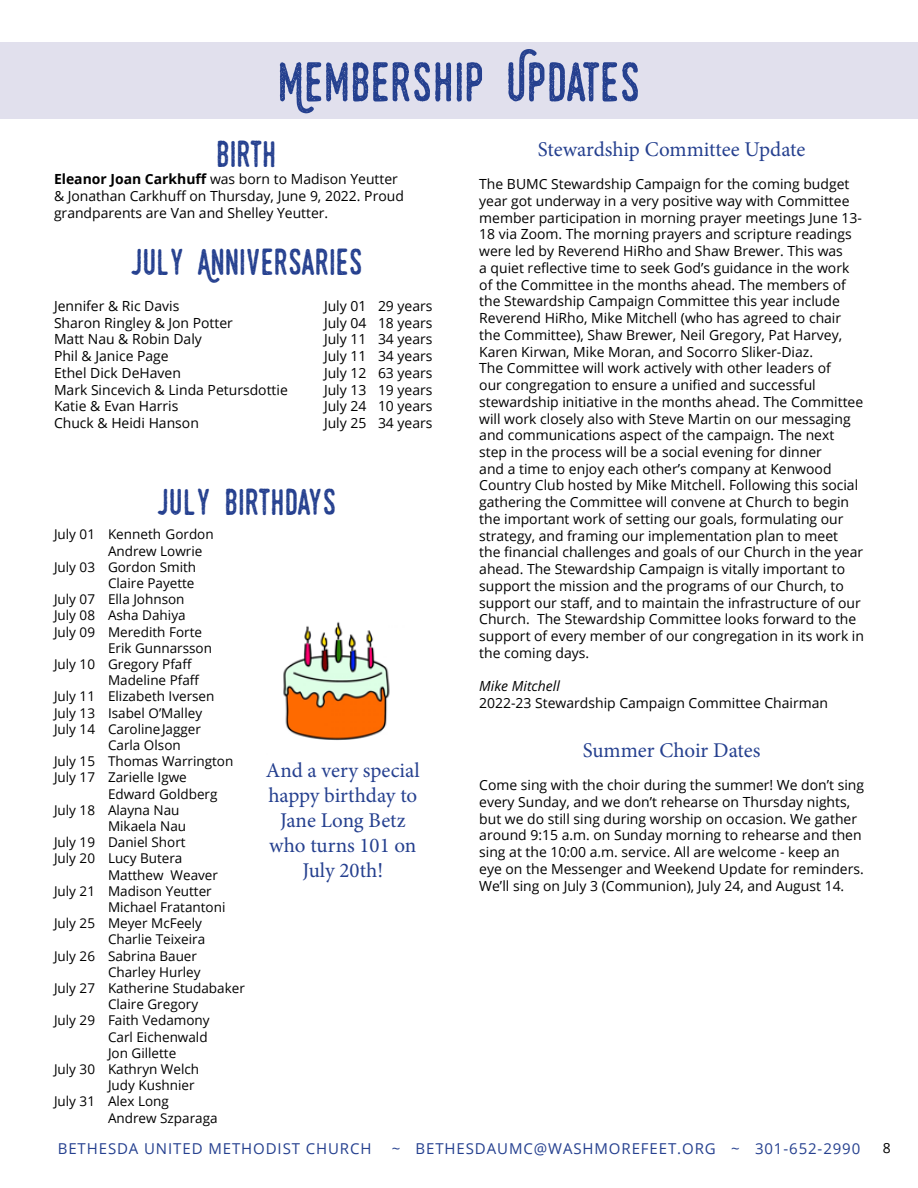
<style>
.page{position:relative;width:918px;height:1188px;background:#fff}
.page>*{position:absolute;margin:0;border:0;box-sizing:border-box;transform-origin:0 0}
.t1{font:54px "Swistblnk Monthoers";color:#25408f}
.t2{font:36px "Swistblnk Monthoers";color:#25408f}
.t3{font:21px/25.2px "Minion Pro";letter-spacing:-.005em;color:#25408f;text-align:center}
.t4{font:15px "Open Sans";letter-spacing:.06em;color:#25408f}
.t5{font:13.95px/16.8px "Open Sans";color:#000}
.t6{font:italic 13.95px "Open Sans";color:#000}
.t7{font:13.5px "Open Sans";color:#000}
.s1{font-weight:700}
</style>
<div class="page">
<div style="left:0;top:42px;width:918px;height:77px;background:#e1e0ed"></div>
<img style="left:283px;top:622px;width:107px;height:118px">
<h1 class="t1" style="left:277px;top:49px;width:365px">Membership Updates</h1>
<h3 class="t3" style="left:538px;top:136px;width:269px">Stewardship Committee Update</h3>
<p class="t5" style="left:479px;top:175px;width:386px">The BUMC Stewardship Campaign for the coming budget year got underway in a very positive way with Committee member participation in morning prayer meetings June 13- 18 via Zoom. The morning prayers and scripture readings were led by Reverend HiRho and Shaw Brewer. This was<br>a quiet reflective time to seek God’s guidance in the work of the Committee in the months ahead. The members of the Stewardship Campaign Committee this year include Reverend HiRho, Mike Mitchell (who has agreed to chair the Committee), Shaw Brewer, Neil Gregory, Pat Harvey, Karen Kirwan, Mike Moran, and Socorro Sliker-Diaz.<br>The Committee will work actively with other leaders of<br>our congregation to ensure a unified and successful stewardship initiative in the months ahead. The Committee will work closely also with Steve Martin on our messaging and communications aspect of the campaign. The next step in the process will be a social evening for dinner<br>and a time to enjoy each other’s company at Kenwood Country Club hosted by Mike Mitchell. Following this social gathering the Committee will convene at Church to begin the important work of setting our goals, formulating our strategy, and framing our implementation plan to meet<br>the financial challenges and goals of our Church in the year ahead. The Stewardship Campaign is vitally important to support the mission and the programs of our Church, to support our staff, and to maintain the infrastructure of our Church. The Stewardship Committee looks forward to the support of every member of our congregation in its work in the coming days.</p>
<p class="t6" style="left:479px;top:677px;width:82px">Mike Mitchell</p>
<p class="t5" style="left:479px;top:694px;width:350px">2022-23 Stewardship Campaign Committee Chairman</p>
<h3 class="t3" style="left:583px;top:738px;width:179px">Summer Choir Dates</h3>
<p class="t5" style="left:479px;top:776px;width:386px">Come sing with the choir during the summer! We don’t sing every Sunday, and we don’t rehearse on Thursday nights, but we do still sing during worship on occasion. We gather around 9:15 a.m. on Sunday morning to rehearse and then sing at the 10:00 a.m. service. All are welcome - keep an eye on the Messenger and Weekend Update for reminders.<br>We’ll sing on July 3 (Communion), July 24, and August 14.</p>
<h2 class="t2" style="left:216px;top:132px;width:62px">Birth</h2>
<p class="t5" style="left:54px;top:170px;width:351px"><span class="s1">Eleanor Joan Carkhuff</span> was born to Madison Yeutter &amp; Jonathan Carkhuff on Thursday, June 9, 2022. Proud grandparents are Van and Shelley Yeutter.</p>
<h2 class="t2" style="left:130px;top:240px;width:235px">july Anniversaries</h2>
<p class="t5" style="left:54px;top:297px;width:127px">Jennifer &amp; Ric Davis</p>
<p class="t5" style="left:324px;top:297px;width:110px">July 01 29 years</p>
<p class="t5" style="left:54px;top:314px;width:181px">Sharon Ringley &amp; Jon Potter</p>
<p class="t5" style="left:324px;top:314px;width:110px">July 04 18 years</p>
<p class="t5" style="left:54px;top:330px;width:149px">Matt Nau &amp; Robin Daly</p>
<p class="t5" style="left:324px;top:330px;width:110px">July 11 34 years</p>
<p class="t5" style="left:54px;top:347px;width:116px">Phil &amp; Janice Page</p>
<p class="t5" style="left:324px;top:347px;width:110px">July 11 34 years</p>
<p class="t5" style="left:54px;top:364px;width:128px">Ethel Dick DeHaven</p>
<p class="t5" style="left:324px;top:364px;width:110px">July 12 63 years</p>
<p class="t5" style="left:54px;top:381px;width:235px">Mark Sincevich &amp; Linda Petursdottie</p>
<p class="t5" style="left:324px;top:381px;width:110px">July 13 19 years</p>
<p class="t5" style="left:54px;top:397px;width:126px">Katie &amp; Evan Harris</p>
<p class="t5" style="left:324px;top:397px;width:110px">July 24 10 years</p>
<p class="t5" style="left:54px;top:414px;width:146px">Chuck &amp; Heidi Hanson</p>
<p class="t5" style="left:324px;top:414px;width:110px">July 25 34 years</p>
<h2 class="t2" style="left:156px;top:480px;width:182px">july Birthdays</h2>
<p class="t7" style="left:54px;top:525px;width:161px">July 01 Kenneth Gordon</p>
<p class="t7" style="left:108px;top:541px;width:96px">Andrew Lowrie</p>
<p class="t7" style="left:54px;top:558px;width:144px">July 03 Gordon Smith</p>
<p class="t7" style="left:108px;top:574px;width:88px">Claire Payette</p>
<p class="t7" style="left:54px;top:590px;width:132px">July 07 Ella Johnson</p>
<p class="t7" style="left:54px;top:606px;width:133px">July 08 Asha Dahiya</p>
<p class="t7" style="left:54px;top:622px;width:150px">July 09 Meredith Forte</p>
<p class="t7" style="left:108px;top:639px;width:106px">Erik Gunnarsson</p>
<p class="t7" style="left:54px;top:655px;width:140px">July 10 Gregory Pfaff</p>
<p class="t7" style="left:108px;top:671px;width:93px">Madeline Pfaff</p>
<p class="t7" style="left:54px;top:687px;width:162px">July 11 Elizabeth Iversen</p>
<p class="t7" style="left:54px;top:703px;width:150px">July 13 Isabel O’Malley</p>
<p class="t7" style="left:54px;top:720px;width:148px">July 14 CarolineJagger</p>
<p class="t7" style="left:108px;top:736px;width:74px">Carla Olson</p>
<p class="t7" style="left:54px;top:752px;width:181px">July 15 Thomas Warrington</p>
<p class="t7" style="left:54px;top:768px;width:134px">July 17 Zarielle Igwe</p>
<p class="t7" style="left:108px;top:784px;width:111px">Edward Goldberg</p>
<p class="t7" style="left:54px;top:801px;width:127px">July 18 Alayna Nau</p>
<p class="t7" style="left:108px;top:817px;width:80px">Mikaela Nau</p>
<p class="t7" style="left:54px;top:833px;width:133px">July 19 Daniel Short</p>
<p class="t7" style="left:54px;top:849px;width:130px">July 20 Lucy Butera</p>
<p class="t7" style="left:108px;top:865px;width:112px">Matthew Weaver</p>
<p class="t7" style="left:54px;top:882px;width:159px">July 21 Madison Yeutter</p>
<p class="t7" style="left:108px;top:898px;width:119px">Michael Fratantoni</p>
<p class="t7" style="left:54px;top:914px;width:150px">July 25 Meyer McFeely</p>
<p class="t7" style="left:108px;top:930px;width:99px">Charlie Teixeira</p>
<p class="t7" style="left:54px;top:946px;width:145px">July 26 Sabrina Bauer</p>
<p class="t7" style="left:108px;top:963px;width:94px">Charley Hurley</p>
<p class="t7" style="left:54px;top:979px;width:192px">July 27 Katherine Studabaker</p>
<p class="t7" style="left:108px;top:995px;width:92px">Claire Gregory</p>
<p class="t7" style="left:54px;top:1011px;width:157px">July 29 Faith Vedamony</p>
<p class="t7" style="left:108px;top:1027px;width:101px">Carl Eichenwald</p>
<p class="t7" style="left:108px;top:1044px;width:70px">Jon Gillette</p>
<p class="t7" style="left:54px;top:1060px;width:147px">July 30 Kathryn Welch</p>
<p class="t7" style="left:108px;top:1076px;width:88px">Judy Kushnier</p>
<p class="t7" style="left:54px;top:1092px;width:116px">July 31 Alex Long</p>
<p class="t7" style="left:108px;top:1108px;width:111px">Andrew Szparaga</p>
<h3 class="t3" style="left:266px;top:757px;width:156px">And a very special happy birthday to<br>Jane Long Betz who turns 101 on<br>July 20th!</h3>
<p class="t4" style="left:58px;top:1138px;width:315px">BETHESDA UNITED METHODIST CHURCH</p>
<p class="t4" style="left:392px;top:1138px;width:470px">~ BETHESDAUMC@WASHMOREFEET.ORG ~ 301-652-2990</p>
<p class="t5" style="left:883px;top:1139px;width:9px">8</p>
</div>
